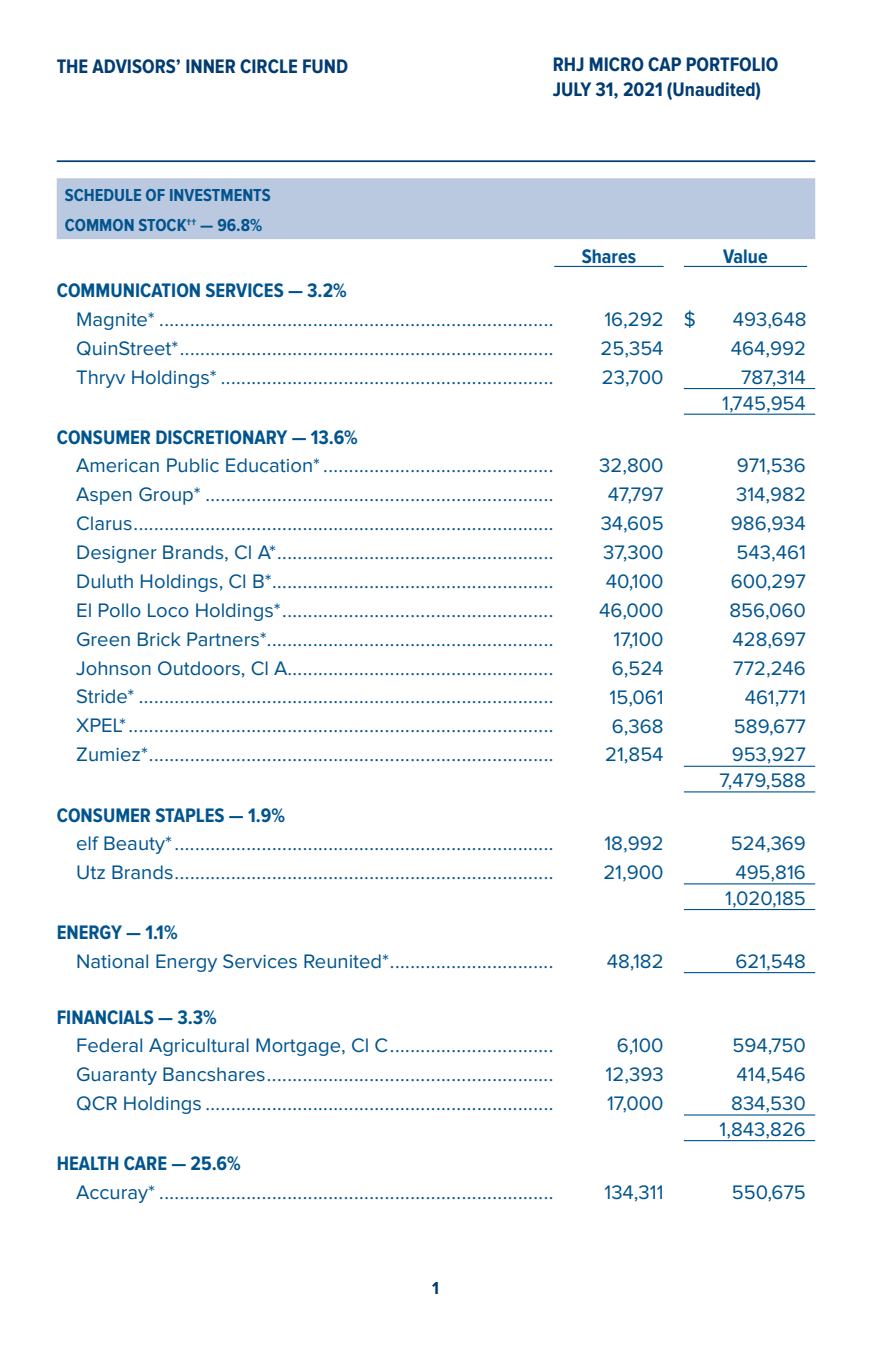
<style>
.page{position:relative;width:872px;height:1358px;background:#fff}
.page>*{position:absolute;margin:0;border:0;box-sizing:border-box;transform-origin:0 0}
.t1{font:20.25px/25.9px "Proxima Nova";color:#00548e;text-align:right}
.t2{font:700 20.25px "Proxima Nova Cond";color:#00548e}
.t3{font:700 20.25px/24.3px "Proxima Nova Cond";color:#003b71}
.t4{font:700 18px/30.4px "Proxima Nova Cond";color:#00548e}
.t5{font:700 18px "Proxima Nova Cond";color:#003b71}
</style>
<div class="page">
<hr style="left:57px;top:160px;width:758px;height:2px;background:#003b71">
<div style="left:57px;top:178px;width:758px;height:61px;background:#bbc9e0"></div>
<hr style="left:684px;top:388px;width:131px;height:1px;background:#00548e">
<hr style="left:684px;top:414px;width:131px;height:1px;background:#00548e">
<hr style="left:684px;top:765px;width:131px;height:2px;background:#00548e">
<hr style="left:684px;top:791px;width:131px;height:1px;background:#00548e">
<hr style="left:684px;top:883px;width:131px;height:1px;background:#00548e">
<hr style="left:684px;top:909px;width:131px;height:1px;background:#00548e">
<hr style="left:684px;top:972px;width:131px;height:1px;background:#00548e">
<hr style="left:684px;top:1114px;width:131px;height:1px;background:#00548e">
<hr style="left:684px;top:1140px;width:131px;height:1px;background:#00548e">
<hr style="left:554px;top:266px;width:109px;height:1px;background:#00548e">
<hr style="left:684px;top:266px;width:123px;height:1px;background:#00548e">
<p class="t3" style="left:57px;top:55px;width:293px">THE ADVISORS’ INNER CIRCLE FUND</p>
<p class="t3" style="left:552px;top:53px;width:227px">RHJ MICRO CAP PORTFOLIO<br>JULY 31, 2021 (Unaudited)</p>
<p class="t4" style="left:65px;top:180px;width:207px">SCHEDULE OF INVESTMENTS<br>COMMON STOCK†† — 96.8%</p>
<p class="t2" style="left:581px;top:245px;width:56px">Shares</p>
<p class="t2" style="left:723px;top:245px;width:46px">Value</p>
<p class="t2" style="left:57px;top:279px;width:292px">COMMUNICATION SERVICES — 3.2%</p>
<p class="t1" style="left:76px;top:307px;width:479px">Magnite* .............................................................................</p>
<p class="t1" style="left:604px;top:307px;width:93px">16,292 $</p>
<p class="t1" style="left:732px;top:307px;width:75px">493,648</p>
<p class="t1" style="left:76px;top:336px;width:479px">QuinStreet*.........................................................................</p>
<p class="t1" style="left:600px;top:336px;width:65px">25,354</p>
<p class="t1" style="left:730px;top:336px;width:77px">464,992</p>
<p class="t1" style="left:76px;top:365px;width:479px">Thryv Holdings* .................................................................</p>
<p class="t1" style="left:602px;top:365px;width:63px">23,700</p>
<p class="t1" style="left:722px;top:365px;width:85px">787,314<br>1,745,954</p>
<p class="t2" style="left:57px;top:426px;width:303px">CONSUMER DISCRETIONARY — 13.6%</p>
<p class="t1" style="left:76px;top:453px;width:479px">American Public Education*.............................................</p>
<p class="t1" style="left:599px;top:453px;width:66px">32,800</p>
<p class="t1" style="left:736px;top:453px;width:71px">971,536</p>
<p class="t1" style="left:76px;top:482px;width:479px">Aspen Group* ....................................................................</p>
<p class="t1" style="left:607px;top:482px;width:57px">47,797</p>
<p class="t1" style="left:736px;top:482px;width:71px">314,982</p>
<p class="t1" style="left:76px;top:511px;width:479px">Clarus..................................................................................</p>
<p class="t1" style="left:600px;top:511px;width:64px">34,605</p>
<p class="t1" style="left:731px;top:511px;width:76px">986,934</p>
<p class="t1" style="left:76px;top:540px;width:479px">Designer Brands, Cl A*......................................................</p>
<p class="t1" style="left:603px;top:540px;width:62px">37,300</p>
<p class="t1" style="left:736px;top:540px;width:71px">543,461</p>
<p class="t1" style="left:76px;top:569px;width:479px">Duluth Holdings, Cl B*.......................................................</p>
<p class="t1" style="left:605px;top:569px;width:59px">40,100</p>
<p class="t1" style="left:730px;top:569px;width:77px">600,297</p>
<p class="t1" style="left:76px;top:598px;width:479px">El Pollo Loco Holdings*.....................................................</p>
<p class="t1" style="left:599px;top:598px;width:66px">46,000</p>
<p class="t1" style="left:729px;top:598px;width:78px">856,060</p>
<p class="t1" style="left:76px;top:627px;width:479px">Green Brick Partners*........................................................</p>
<p class="t1" style="left:613px;top:627px;width:52px">17,100</p>
<p class="t1" style="left:732px;top:627px;width:75px">428,697</p>
<p class="t1" style="left:76px;top:655px;width:479px">Johnson Outdoors, Cl A....................................................</p>
<p class="t1" style="left:612px;top:656px;width:53px">6,524</p>
<p class="t1" style="left:733px;top:656px;width:74px">772,246</p>
<p class="t1" style="left:76px;top:684px;width:479px">Stride* .................................................................................</p>
<p class="t1" style="left:609px;top:685px;width:56px">15,061</p>
<p class="t1" style="left:744px;top:685px;width:63px">461,771</p>
<p class="t1" style="left:76px;top:713px;width:479px">XPEL*...................................................................................</p>
<p class="t1" style="left:612px;top:713px;width:53px">6,368</p>
<p class="t1" style="left:734px;top:713px;width:73px">589,677</p>
<p class="t1" style="left:76px;top:742px;width:479px">Zumiez*...............................................................................</p>
<p class="t1" style="left:605px;top:742px;width:60px">21,854</p>
<p class="t1" style="left:719px;top:742px;width:88px">953,927<br>7,479,588</p>
<p class="t2" style="left:57px;top:803px;width:230px">CONSUMER STAPLES — 1.9%</p>
<p class="t1" style="left:76px;top:831px;width:479px">elf Beauty*..........................................................................</p>
<p class="t1" style="left:604px;top:831px;width:61px">18,992</p>
<p class="t1" style="left:730px;top:831px;width:77px">524,369</p>
<p class="t1" style="left:76px;top:860px;width:479px">Utz Brands..........................................................................</p>
<p class="t1" style="left:603px;top:860px;width:62px">21,900</p>
<p class="t1" style="left:725px;top:860px;width:82px;text-align:center">495,816<br>1,020,185</p>
<p class="t2" style="left:57px;top:921px;width:122px">ENERGY — 1.1%</p>
<p class="t1" style="left:76px;top:948px;width:479px">National Energy Services Reunited*................................</p>
<p class="t1" style="left:607px;top:949px;width:58px">48,182</p>
<p class="t1" style="left:735px;top:949px;width:72px">621,548</p>
<p class="t2" style="left:57px;top:1005px;width:162px">FINANCIALS — 3.3%</p>
<p class="t1" style="left:76px;top:1033px;width:479px">Federal Agricultural Mortgage, Cl C................................</p>
<p class="t1" style="left:617px;top:1033px;width:48px">6,100</p>
<p class="t1" style="left:732px;top:1033px;width:75px">594,750</p>
<p class="t1" style="left:76px;top:1062px;width:479px">Guaranty Bancshares........................................................</p>
<p class="t1" style="left:605px;top:1062px;width:59px">12,393</p>
<p class="t1" style="left:736px;top:1062px;width:71px">414,546</p>
<p class="t1" style="left:76px;top:1091px;width:479px">QCR Holdings ....................................................................</p>
<p class="t1" style="left:607px;top:1091px;width:58px">17,000</p>
<p class="t1" style="left:719px;top:1091px;width:88px;text-align:center">834,530<br>1,843,826</p>
<p class="t2" style="left:57px;top:1152px;width:185px">HEALTH CARE — 25.6%</p>
<p class="t1" style="left:76px;top:1179px;width:479px">Accuray* .............................................................................</p>
<p class="t1" style="left:604px;top:1180px;width:61px">134,311</p>
<p class="t1" style="left:731px;top:1180px;width:76px">550,675</p>
<p class="t5" style="left:432px;top:1278px;width:8px">1</p>
</div>
